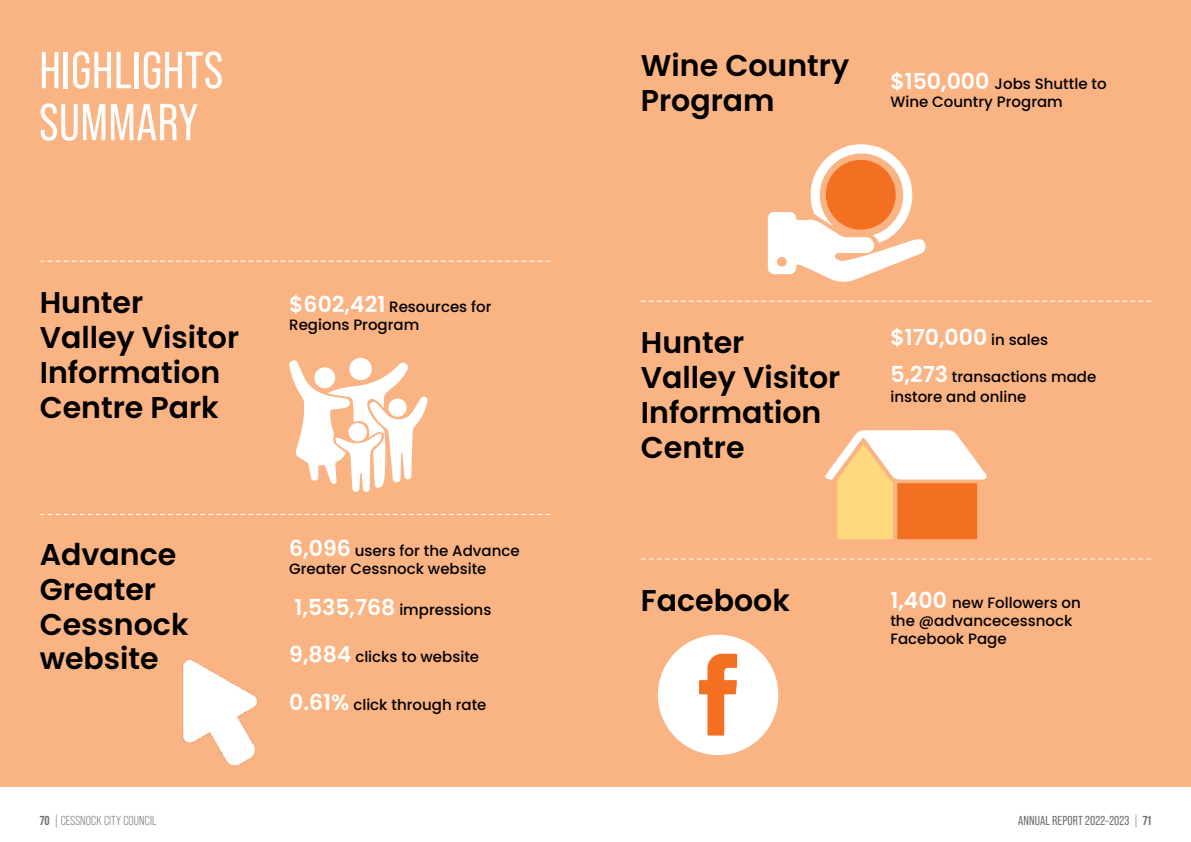
<style>
.page{position:relative;width:1191px;height:842px;background:#fff}
.page>*{position:absolute;margin:0;border:0;box-sizing:border-box;transform-origin:0 0}
.t1{font:52px/52px "Bebas Neue Pro";letter-spacing:.01em;color:#fff}
.t2{font:600 30px/34.9px "Poppins";color:#000}
.t3{font:600 22px "Poppins";color:#fff}
.t4{font:500 15px/18px "Poppins";color:#000}
.t5{font:13px "Bebas Neue Pro";letter-spacing:.01em;color:#6d6e71}
.t6{font:13px "Bebas Neue Pro";letter-spacing:.01em;color:#6d6e71}
.s1{font-weight:600;font-size:22px;color:#fff}
.s2{font-weight:500;font-size:15px;color:#000}
.s3{font-weight:700}
.s4{font-style:inherit}
</style>
<div class="page">
<div style="left:0;top:0;width:1191px;height:786px;background:#fab383"></div>
<div style="left:349px;top:358px;width:23px;height:22px;background:#fff;border-radius:50%"></div>
<svg style="left:289px;top:360px;width:139px;height:132px"></svg>
<div style="left:388px;top:398px;width:19px;height:19px;background:#fff;border-radius:50%"></div>
<img style="left:182px;top:660px;width:76px;height:105px">
<div style="left:658px;top:635px;width:120px;height:120px;background:#fff;border-radius:50%"></div>
<svg style="left:699px;top:654px;width:38px;height:81px"></svg>
<svg style="left:825px;top:430px;width:162px;height:109px"></svg>
<svg style="left:767px;top:144px;width:159px;height:138px"></svg>
<div style="left:825px;top:160px;width:70px;height:70px;background:#f36f21;border-radius:50%"></div>
<svg style="left:40px;top:261px;width:510px;height:1px"></svg>
<svg style="left:40px;top:514px;width:510px;height:1px"></svg>
<svg style="left:641px;top:301px;width:509px;height:1px"></svg>
<svg style="left:641px;top:559px;width:509px;height:1px"></svg>
<h1 class="t1" style="left:39px;top:44px;width:185px">HIGHLIGHTS<br>SUMMARY</h1>
<h2 class="t2" style="left:641px;top:48px;width:210px">Wine Country<br>Program</h2>
<p class="t4" style="left:890px;top:75px;width:218px"><span class="s1">$150,000</span> Jobs Shuttle to<br>Wine Country Program</p>
<h2 class="t2" style="left:40px;top:285px;width:201px">Hunter<br>Valley Visitor<br>Information<br>Centre Park</h2>
<p class="t4" style="left:289px;top:297px;width:204px"><span class="s1">$602,421</span> Resources for<br>Regions Program</p>
<h2 class="t2" style="left:40px;top:537px;width:150px">Advance<br>Greater<br>Cessnock website</h2>
<p class="t4" style="left:289px;top:542px;width:232px"><span class="s1">6,096</span> users for the Advance<br>Greater Cessnock website</p>
<p class="t4" style="left:294px;top:601px;width:198px"><span class="s1">1,535,768</span> impressions</p>
<p class="t4" style="left:289px;top:648px;width:191px"><span class="s1">9,884</span> clicks to website</p>
<p class="t4" style="left:289px;top:695px;width:199px"><span class="s1">0.61%</span> click through rate</p>
<h2 class="t2" style="left:641px;top:325px;width:201px">Hunter<br>Valley Visitor<br>Information<br>Centre</h2>
<h3 class="t3" style="left:890px;top:324px;width:159px">$170,000 <span class="s2">in sales</span></h3>
<p class="t4" style="left:890px;top:366px;width:207px;line-height:20px"><span class="s1">5,273</span> transactions made instore and online</p>
<h2 class="t2" style="left:641px;top:583px;width:150px">Facebook</h2>
<p class="t4" style="left:890px;top:594px;width:192px"><span class="s1">1,400</span> new Followers on the @advancecessnock<br>Facebook Page</p>
<p class="t6" style="left:40px;top:813px;width:118px"><span class="s3">70</span> | CESSNOCK CITY COUNCIL</p>
<p class="t5" style="left:1018px;top:813px;width:135px">ANNUAL REPORT 2022–2023 <span class="s4">|</span> <span class="s3">71</span></p>
</div>
